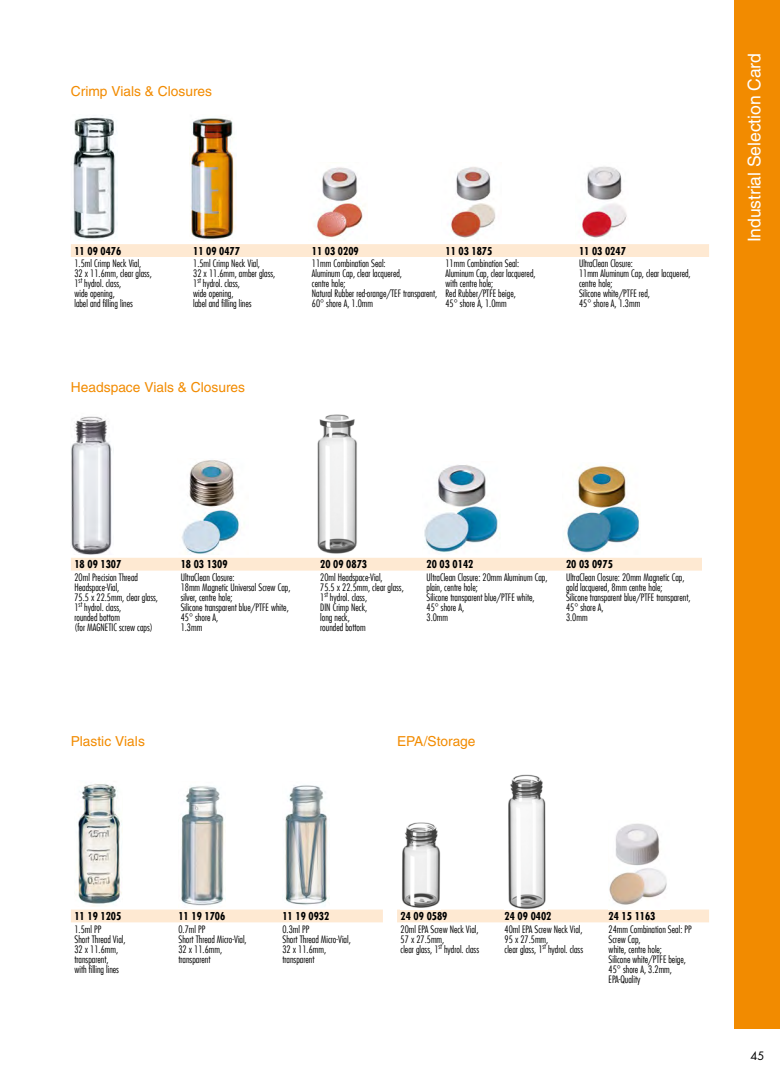
<style>
.page{position:relative;width:780px;height:1081px;background:#fff}
.page>*{position:absolute;margin:0;border:0;box-sizing:border-box;transform-origin:0 0}
.Seitenbeschriftung{font:17.5px "Helvetica LT Std";letter-spacing:-.005em;color:#fff}
.Subhead_orange{font:13.75px "Helvetica LT Std";color:#f28b00}
.t1{font:11.25px "Futura LT";color:#000}
.Tabelle_Nummern{font:700 condensed 10.62px "Futura LT";color:#000}
.Tabelle_Material{font:300 condensed 10px/10px "Futura LT";color:#000}
</style>
<div class="page">
<div style="left:733px;top:0;width:47px;height:1028px;background:#f28b00"></div>
<div style="left:71px;top:244px;width:638px;height:13px;background:#fee9d2"></div>
<img style="left:73px;top:117px;width:43px;height:123px">
<img style="left:190px;top:118px;width:44px;height:122px">
<img style="left:316px;top:167px;width:48px;height:71px">
<img style="left:450px;top:167px;width:46px;height:73px">
<img style="left:582px;top:166px;width:45px;height:72px">
<div style="left:71px;top:558px;width:631px;height:12px;background:#fee9d2"></div>
<img style="left:71px;top:416px;width:43px;height:138px">
<img style="left:181px;top:460px;width:58px;height:94px">
<img style="left:317px;top:414px;width:40px;height:140px">
<img style="left:424px;top:465px;width:74px;height:88px">
<img style="left:567px;top:464px;width:73px;height:89px">
<svg style="left:71px;top:909px;width:312px;height:13px;background:#fee9d3"></svg>
<img style="left:76px;top:784px;width:46px;height:122px">
<img style="left:181px;top:786px;width:44px;height:120px">
<img style="left:285px;top:785px;width:44px;height:120px">
<svg style="left:397px;top:909px;width:312px;height:13px;background:#feead4"></svg>
<img style="left:402px;top:822px;width:39px;height:86px">
<img style="left:508px;top:774px;width:38px;height:135px">
<img style="left:609px;top:823px;width:58px;height:82px">
<p class="Subhead_orange" style="left:71px;top:84px;width:143px">Crimp Vials &amp; Closures</p>
<p class="Tabelle_Nummern" style="left:74px;top:244px;width:48px">11 09 0476</p>
<p class="Tabelle_Nummern" style="left:193px;top:244px;width:48px">11 09 0477</p>
<p class="Tabelle_Nummern" style="left:312px;top:244px;width:48px">11 03 0209</p>
<p class="Tabelle_Nummern" style="left:445px;top:244px;width:48px">11 03 1875</p>
<p class="Tabelle_Nummern" style="left:579px;top:244px;width:48px">11 03 0247</p>
<p class="Tabelle_Material" style="left:74px;top:258px;width:68px">1.5ml Crimp Neck Vial,</p>
<p class="Tabelle_Material" style="left:74px;top:268px;width:79px">32 x 11.6mm, clear glass,</p>
<p class="Tabelle_Material" style="left:74px;top:278px;width:48px">1<sup>st</sup> hydrol. class,</p>
<p class="Tabelle_Material" style="left:74px;top:288px;width:42px">wide opening,</p>
<p class="Tabelle_Material" style="left:74px;top:298px;width:60px">label and filling lines</p>
<p class="Tabelle_Material" style="left:193px;top:258px;width:68px">1.5ml Crimp Neck Vial,</p>
<p class="Tabelle_Material" style="left:193px;top:268px;width:84px">32 x 11.6mm, amber glass,</p>
<p class="Tabelle_Material" style="left:193px;top:278px;width:48px">1<sup>st</sup> hydrol. class,</p>
<p class="Tabelle_Material" style="left:193px;top:288px;width:42px">wide opening,</p>
<p class="Tabelle_Material" style="left:193px;top:298px;width:60px">label and filling lines</p>
<p class="Tabelle_Material" style="left:312px;top:258px;width:75px">11mm Combination Seal:</p>
<p class="Tabelle_Material" style="left:312px;top:268px;width:92px">Aluminum Cap, clear lacquered,</p>
<p class="Tabelle_Material" style="left:312px;top:278px;width:35px">centre hole;</p>
<p class="Tabelle_Material" style="left:312px;top:288px;width:127px">Natural Rubber red-orange/TEF transparent,<br>60° shore A, 1.0mm</p>
<p class="Tabelle_Material" style="left:445px;top:258px;width:75px">11mm Combination Seal:</p>
<p class="Tabelle_Material" style="left:445px;top:268px;width:92px">Aluminum Cap, clear lacquered,</p>
<p class="Tabelle_Material" style="left:445px;top:278px;width:49px">with centre hole;</p>
<p class="Tabelle_Material" style="left:445px;top:288px;width:72px">Red Rubber/PTFE beige,</p>
<p class="Tabelle_Material" style="left:445px;top:298px;width:63px">45° shore A, 1.0mm</p>
<p class="Tabelle_Material" style="left:579px;top:258px;width:55px">UltraClean Closure:</p>
<p class="Tabelle_Material" style="left:579px;top:268px;width:113px">11mm Aluminum Cap, clear lacquered,</p>
<p class="Tabelle_Material" style="left:579px;top:278px;width:35px">centre hole;</p>
<p class="Tabelle_Material" style="left:579px;top:288px;width:72px">Silicone white/PTFE red,</p>
<p class="Tabelle_Material" style="left:579px;top:298px;width:63px">45° shore A, 1.3mm</p>
<p class="Subhead_orange" style="left:71px;top:379px;width:176px">Headspace Vials &amp; Closures</p>
<p class="Seitenbeschriftung" style="left:744px;top:242px;width:191px;rotate:-90deg">Industrial Selection Card</p>
<p class="Tabelle_Nummern" style="left:74px;top:558px;width:48px">18 09 1307</p>
<p class="Tabelle_Nummern" style="left:181px;top:558px;width:48px">18 03 1309</p>
<p class="Tabelle_Nummern" style="left:320px;top:558px;width:48px">20 09 0873</p>
<p class="Tabelle_Nummern" style="left:426px;top:558px;width:48px">20 03 0142</p>
<p class="Tabelle_Nummern" style="left:566px;top:558px;width:48px">20 03 0975</p>
<p class="Tabelle_Material" style="left:74px;top:572px;width:65px">20ml Precision Thread</p>
<p class="Tabelle_Material" style="left:74px;top:582px;width:46px">Headspace-Vial,</p>
<p class="Tabelle_Material" style="left:74px;top:592px;width:85px">75.5 x 22.5mm, clear glass,</p>
<p class="Tabelle_Material" style="left:74px;top:602px;width:48px">1<sup>st</sup> hydrol. class,</p>
<p class="Tabelle_Material" style="left:74px;top:612px;width:47px">rounded bottom</p>
<p class="Tabelle_Material" style="left:74px;top:622px;width:80px">(for MAGNETIC screw caps)</p>
<p class="Tabelle_Material" style="left:181px;top:572px;width:55px">UltraClean Closure:</p>
<p class="Tabelle_Material" style="left:181px;top:582px;width:111px">18mm Magnetic Universal Screw Cap,</p>
<p class="Tabelle_Material" style="left:181px;top:592px;width:53px">silver, centre hole;</p>
<p class="Tabelle_Material" style="left:181px;top:602px;width:110px">Silicone transparent blue/PTFE white,</p>
<p class="Tabelle_Material" style="left:181px;top:612px;width:39px">45° shore A,</p>
<p class="Tabelle_Material" style="left:181px;top:622px;width:23px">1.3mm</p>
<p class="Tabelle_Material" style="left:320px;top:572px;width:64px">20ml Headspace-Vial,</p>
<p class="Tabelle_Material" style="left:320px;top:582px;width:85px">75.5 x 22.5mm, clear glass,</p>
<p class="Tabelle_Material" style="left:320px;top:592px;width:48px">1<sup>st</sup> hydrol. class,</p>
<p class="Tabelle_Material" style="left:320px;top:602px;width:49px">DIN Crimp Neck,</p>
<p class="Tabelle_Material" style="left:320px;top:612px;width:31px">long neck,</p>
<p class="Tabelle_Material" style="left:320px;top:622px;width:47px">rounded bottom</p>
<p class="Tabelle_Material" style="left:426px;top:572px;width:122px">UltraClean Closure: 20mm Aluminum Cap, plain, centre hole;</p>
<p class="Tabelle_Material" style="left:426px;top:592px;width:110px">Silicone transparent blue/PTFE white,</p>
<p class="Tabelle_Material" style="left:426px;top:602px;width:39px">45° shore A,</p>
<p class="Tabelle_Material" style="left:426px;top:612px;width:23px">3.0mm</p>
<p class="Tabelle_Material" style="left:566px;top:572px;width:120px">UltraClean Closure: 20mm Magnetic Cap, gold lacquered, 8mm centre hole;</p>
<p class="Tabelle_Material" style="left:566px;top:592px;width:126px">Silicone transparent blue/PTFE transparent,</p>
<p class="Tabelle_Material" style="left:566px;top:602px;width:39px">45° shore A,</p>
<p class="Tabelle_Material" style="left:566px;top:612px;width:23px">3.0mm</p>
<p class="Subhead_orange" style="left:71px;top:733px;width:75px">Plastic Vials</p>
<p class="Subhead_orange" style="left:397px;top:733px;width:80px">EPA/Storage</p>
<p class="Tabelle_Nummern" style="left:74px;top:910px;width:48px">11 19 1205</p>
<p class="Tabelle_Nummern" style="left:178px;top:910px;width:48px">11 19 1706</p>
<p class="Tabelle_Nummern" style="left:282px;top:910px;width:48px">11 19 0932</p>
<p class="Tabelle_Material" style="left:74px;top:924px;width:28px">1.5ml PP</p>
<p class="Tabelle_Material" style="left:74px;top:934px;width:53px">Short Thread Vial,</p>
<p class="Tabelle_Material" style="left:74px;top:944px;width:45px">32 x 11.6mm,</p>
<p class="Tabelle_Material" style="left:74px;top:954px;width:36px">transparent,</p>
<p class="Tabelle_Material" style="left:74px;top:964px;width:46px">with filling lines</p>
<p class="Tabelle_Material" style="left:178px;top:924px;width:28px">0.7ml PP</p>
<p class="Tabelle_Material" style="left:178px;top:934px;width:70px">Short Thread Micro-Vial,</p>
<p class="Tabelle_Material" style="left:178px;top:944px;width:45px">32 x 11.6mm,</p>
<p class="Tabelle_Material" style="left:178px;top:954px;width:34px">transparent</p>
<p class="Tabelle_Material" style="left:282px;top:924px;width:28px">0.3ml PP</p>
<p class="Tabelle_Material" style="left:282px;top:934px;width:70px">Short Thread Micro-Vial,</p>
<p class="Tabelle_Material" style="left:282px;top:944px;width:45px">32 x 11.6mm,</p>
<p class="Tabelle_Material" style="left:282px;top:954px;width:34px">transparent</p>
<p class="Tabelle_Nummern" style="left:400px;top:910px;width:48px">24 09 0589</p>
<p class="Tabelle_Nummern" style="left:504px;top:910px;width:48px">24 09 0402</p>
<p class="Tabelle_Nummern" style="left:608px;top:910px;width:48px">24 15 1163</p>
<p class="Tabelle_Material" style="left:400px;top:924px;width:79px">20ml EPA Screw Neck Vial,</p>
<p class="Tabelle_Material" style="left:400px;top:934px;width:45px">57 x 27.5mm,</p>
<p class="Tabelle_Material" style="left:400px;top:944px;width:80px">clear glass, 1<sup>st</sup> hydrol. class</p>
<p class="Tabelle_Material" style="left:504px;top:924px;width:79px">40ml EPA Screw Neck Vial,</p>
<p class="Tabelle_Material" style="left:504px;top:934px;width:45px">95 x 27.5mm,</p>
<p class="Tabelle_Material" style="left:504px;top:944px;width:80px">clear glass, 1<sup>st</sup> hydrol. class</p>
<p class="Tabelle_Material" style="left:608px;top:924px;width:84px">24mm Combination Seal: PP<br>Screw Cap,</p>
<p class="Tabelle_Material" style="left:608px;top:944px;width:55px">white, centre hole;</p>
<p class="Tabelle_Material" style="left:608px;top:954px;width:79px">Silicone white/PTFE beige,</p>
<p class="Tabelle_Material" style="left:608px;top:964px;width:65px">45° shore A, 3.2mm,</p>
<p class="Tabelle_Material" style="left:608px;top:974px;width:33px">EPA-Quality</p>
<p class="t1" style="left:750px;top:1048px;width:16px">45</p>
</div>
